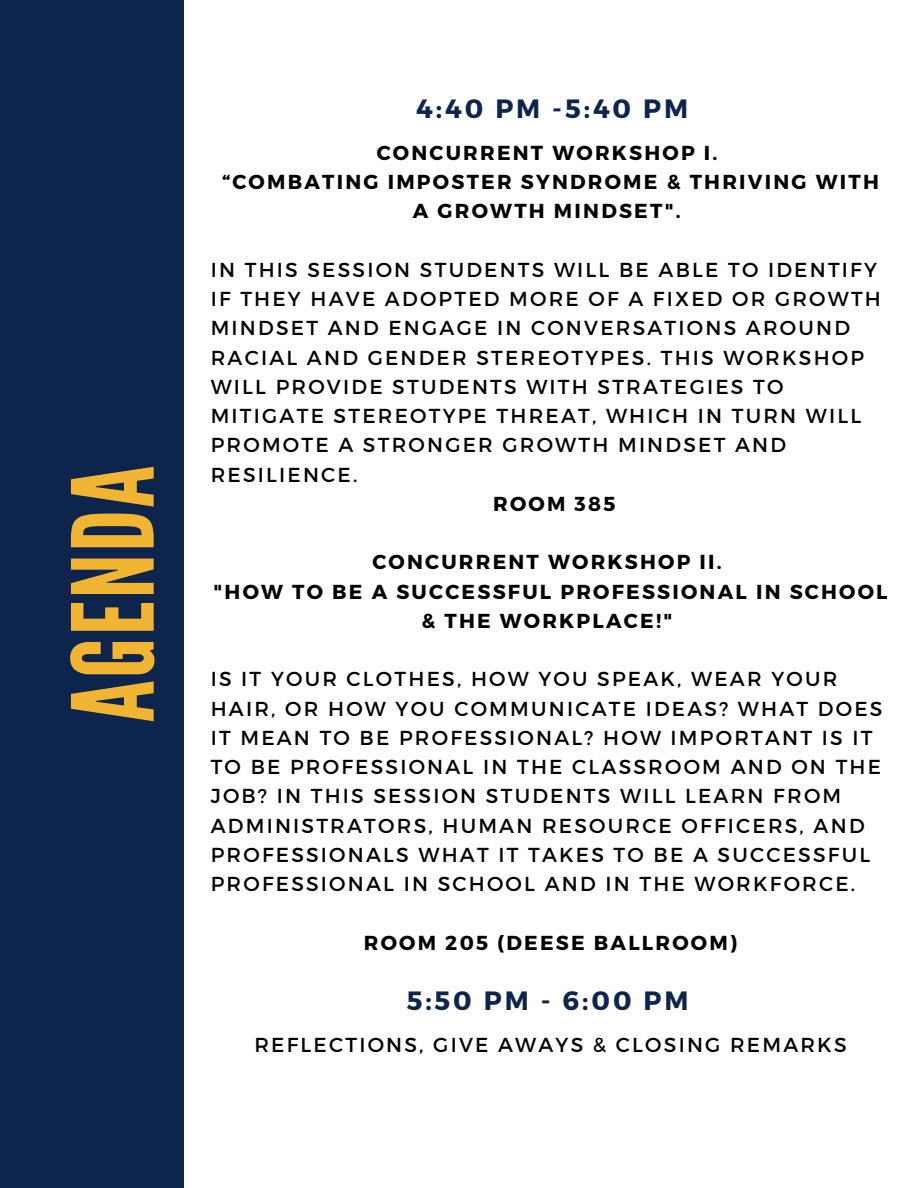
<style>
.page{position:relative;width:918px;height:1188px;background:#fff}
.page>*{position:absolute;margin:0;border:0;box-sizing:border-box;transform-origin:0 0}
.t1{font:112.5px "League Gothic";letter-spacing:.02em;color:#f1b533}
.t2{font:700 26.4px "Montserrat";letter-spacing:.11em;color:#0d254c}
.t3{font:20.25px/29.2px "Montserrat";letter-spacing:.11em;color:#000}
.t4{font:700 20.25px/29.2px "Montserrat";letter-spacing:.11em;color:#000;text-align:center}
</style>
<div class="page">
<div style="left:0;top:0;width:184px;height:1188px;background:#0d254c"></div>
<h1 class="t1" style="left:48px;top:722px;width:258px;rotate:-90deg">AGENDA</h1>
<h2 class="t2" style="left:416px;top:91px;width:273px">4:40 PM -5:40 PM</h2>
<p class="t4" style="left:222px;top:137px;width:658px">CONCURRENT WORKSHOP I.<br>“COMBATING IMPOSTER SYNDROME &amp; THRIVING WITH<br>A GROWTH MINDSET".</p>
<p class="t3" style="left:211px;top:254px;width:672px">IN THIS SESSION STUDENTS WILL BE ABLE TO IDENTIFY IF THEY HAVE ADOPTED MORE OF A FIXED OR GROWTH MINDSET AND ENGAGE IN CONVERSATIONS AROUND RACIAL AND GENDER STEREOTYPES. THIS WORKSHOP WILL PROVIDE STUDENTS WITH STRATEGIES TO MITIGATE STEREOTYPE THREAT, WHICH IN TURN WILL PROMOTE A STRONGER GROWTH MINDSET AND RESILIENCE.</p>
<p class="t4" style="left:493px;top:488px;width:124px">ROOM 385</p>
<p class="t4" style="left:214px;top:546px;width:676px">CONCURRENT WORKSHOP II.<br>"HOW TO BE A SUCCESSFUL PROFESSIONAL IN SCHOOL &amp; THE WORKPLACE!"</p>
<p class="t3" style="left:211px;top:663px;width:673px">IS IT YOUR CLOTHES, HOW YOU SPEAK, WEAR YOUR HAIR, OR HOW YOU COMMUNICATE IDEAS? WHAT DOES IT MEAN TO BE PROFESSIONAL? HOW IMPORTANT IS IT TO BE PROFESSIONAL IN THE CLASSROOM AND ON THE JOB? IN THIS SESSION STUDENTS WILL LEARN FROM ADMINISTRATORS, HUMAN RESOURCE OFFICERS, AND PROFESSIONALS WHAT IT TAKES TO BE A SUCCESSFUL PROFESSIONAL IN SCHOOL AND IN THE WORKFORCE.</p>
<p class="t4" style="left:364px;top:927px;width:375px">ROOM 205 (DEESE BALLROOM)</p>
<h2 class="t2" style="left:407px;top:984px;width:283px">5:50 PM - 6:00 PM</h2>
<p class="t3" style="left:254px;top:1029px;width:594px">REFLECTIONS, GIVE AWAYS &amp; CLOSING REMARKS</p>
</div>
